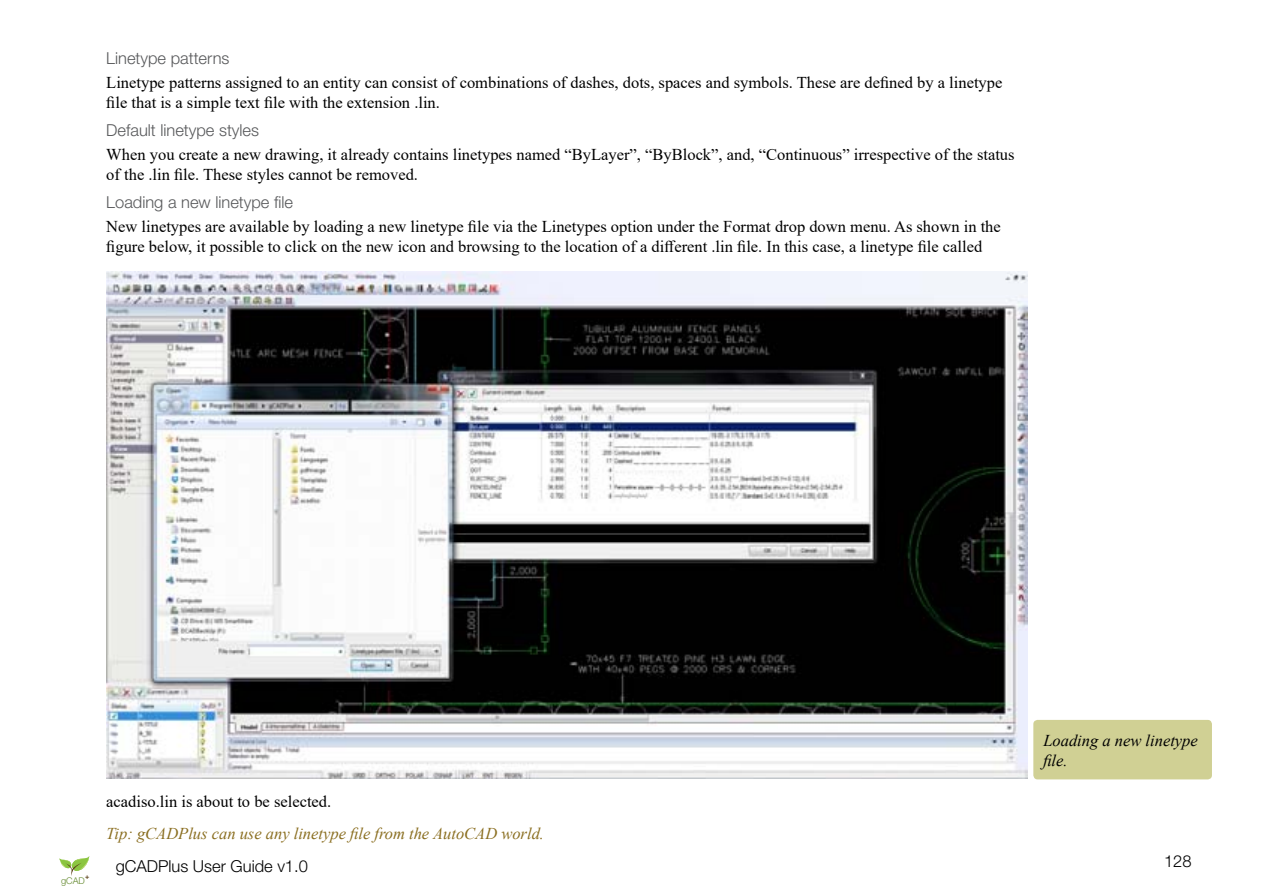
<style>
.page{position:relative;width:1263px;height:893px;background:#fff}
.page>*{position:absolute;margin:0;border:0;box-sizing:border-box;transform-origin:0 0}
.t1{font:16.5px/19.8px "Times New Roman";color:#000}
.t2{font:300 16.5px "Helvetica Neue";color:#58595b}
.t3{font:italic 16.5px "Times New Roman";color:#8a6e20}
.t4{font:300 16.5px "Helvetica Neue";color:#000}
.t5{font:italic 16.5px/19.8px "Times New Roman";color:#000}
.t6{font:300 9.3px "Helvetica Neue";color:#63892e}
.t7{font:700 7.05px "Helvetica Neue";color:#5a4017}
</style>
<div class="page">
<svg style="left:59px;top:856px;width:30px;height:20px"></svg>
<img style="left:106px;top:271px;width:922px;height:507px">
<div style="left:1033px;top:720px;width:179px;height:59px;background:#d0d094;border-radius:4px"></div>
<p class="t2" style="left:106px;top:48px;width:125px">Linetype patterns</p>
<p class="t1" style="left:106px;top:72px;width:898px">Linetype patterns assigned to an entity can consist of combinations of dashes, dots, spaces and symbols. These are defined by a linetype file that is a simple text file with the extension .lin.</p>
<p class="t2" style="left:106px;top:120px;width:154px">Default linetype styles</p>
<p class="t1" style="left:106px;top:144px;width:910px">When you create a new drawing, it already contains linetypes named “ByLayer”, “ByBlock”, and, “Continuous” irrespective of the status of the .lin file. These styles cannot be removed.</p>
<p class="t2" style="left:106px;top:192px;width:188px">Loading a new linetype file</p>
<p class="t1" style="left:106px;top:216px;width:896px">New linetypes are available by loading a new linetype file via the Linetypes option under the Format drop down menu. As shown in the figure below, it possible to click on the new icon and browsing to the location of a different .lin file. In this case, a linetype file called</p>
<p class="t7" style="left:85px;top:872px;width:6px">+</p>
<p class="t6" style="left:61px;top:875px;width:25px">gCAD</p>
<p class="t1" style="left:106px;top:791px;width:227px">acadiso.lin is about to be selected.</p>
<p class="t3" style="left:106px;top:822px;width:439px">Tip: gCADPlus can use any linetype file from the AutoCAD world.</p>
<p class="t5" style="left:1043px;top:730px;width:156px">Loading a new linetype file.</p>
<p class="t4" style="left:116px;top:856px;width:194px">gCADPlus User Guide v1.0</p>
<p class="t4" style="left:1164px;top:851px;width:29px">128</p>
</div>
